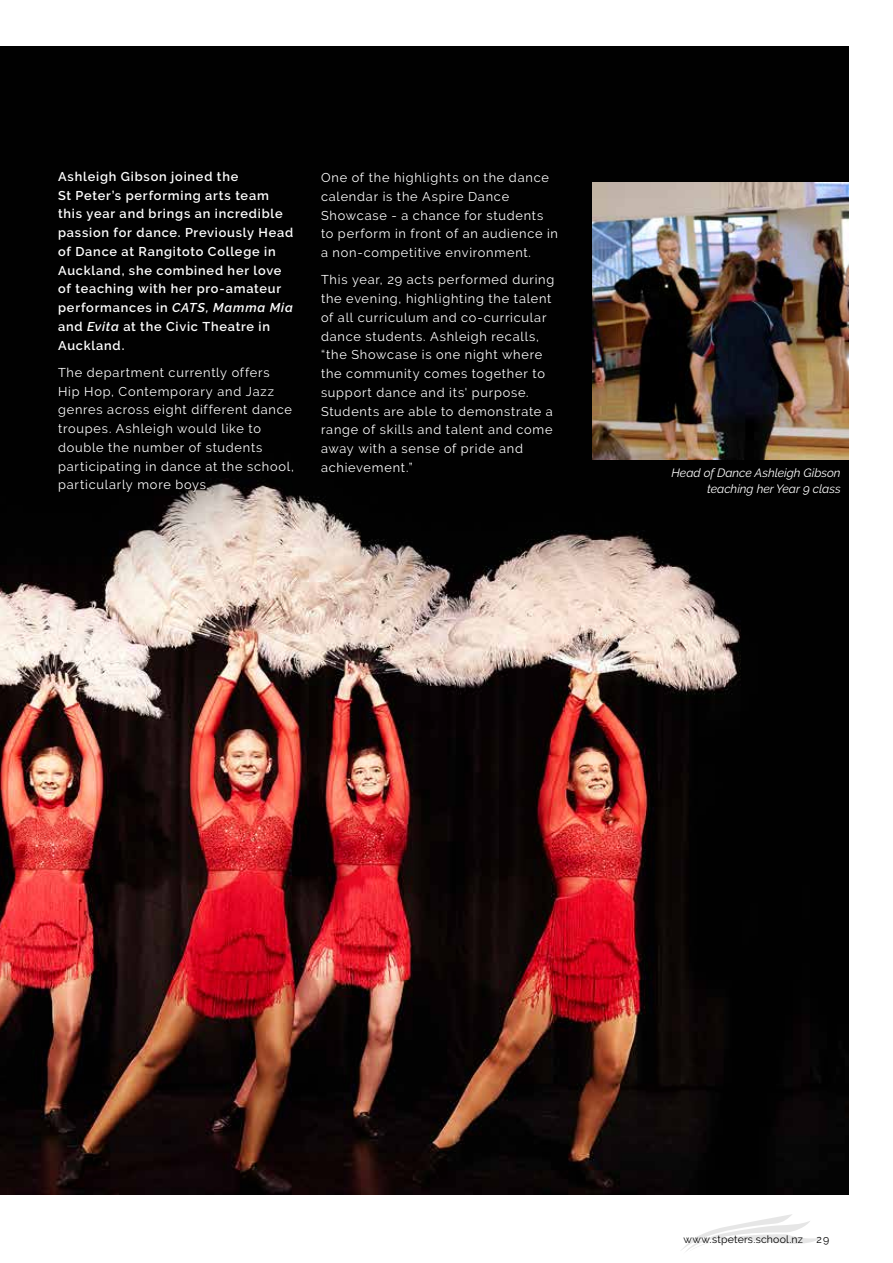
<style>
.page{position:relative;width:893px;height:1263px;background:#fff}
.page>*{position:absolute;margin:0;border:0;box-sizing:border-box;transform-origin:0 0}
.t1{font:12.75px/18.8px "Raleway";letter-spacing:.06em;color:#fff}
.t2{font:600 12.75px/18.8px "Raleway";letter-spacing:.06em;color:#fff}
.t3{font:italic 12px/16.5px "Raleway";color:#fff;text-align:right}
.t4{font:10.5px "Raleway";letter-spacing:.02em;color:#000}
.s1{font-style:italic}
</style>
<div class="page">
<svg style="left:682px;top:1214px;width:139px;height:37px"></svg>
<img style="left:0;top:47px;width:849px;height:1148px">
<img style="left:592px;top:183px;width:256px;height:276px">
<p class="t2" style="left:58px;top:167px;width:237px">Ashleigh Gibson joined the<br>St Peter’s performing arts team this year and brings an incredible passion for dance. Previously Head of Dance at Rangitoto College in<br>Auckland, she combined her love of teaching with her pro-amateur performances in <span class="s1">CATS, Mamma Mia </span>and <span class="s1">Evita</span> at the Civic Theatre in<br>Auckland.</p>
<p class="t1" style="left:58px;top:363px;width:238px">The department currently offers<br>Hip Hop, Contemporary and Jazz genres across eight different dance troupes. Ashleigh would like to double the number of students participating in dance at the school, particularly more boys.</p>
<p class="t1" style="left:321px;top:168px;width:239px">One of the highlights on the dance calendar is the Aspire Dance<br>Showcase - a chance for students to perform in front of an audience in a non-competitive environment.</p>
<p class="t1" style="left:321px;top:270px;width:235px">This year, 29 acts performed during the evening, highlighting the talent of all curriculum and co-curricular dance students. Ashleigh recalls, “the Showcase is one night where the community comes together to support dance and its' purpose.<br>Students are able to demonstrate a range of skills and talent and come away with a sense of pride and achievement.”</p>
<p class="t3" style="left:671px;top:464px;width:171px">Head of Dance Ashleigh Gibson teaching her Year 9 class</p>
<p class="t4" style="left:684px;top:1233px;width:121px">www.stpeters.school.nz</p>
<p class="t4" style="left:816px;top:1233px;width:14px">29</p>
</div>
